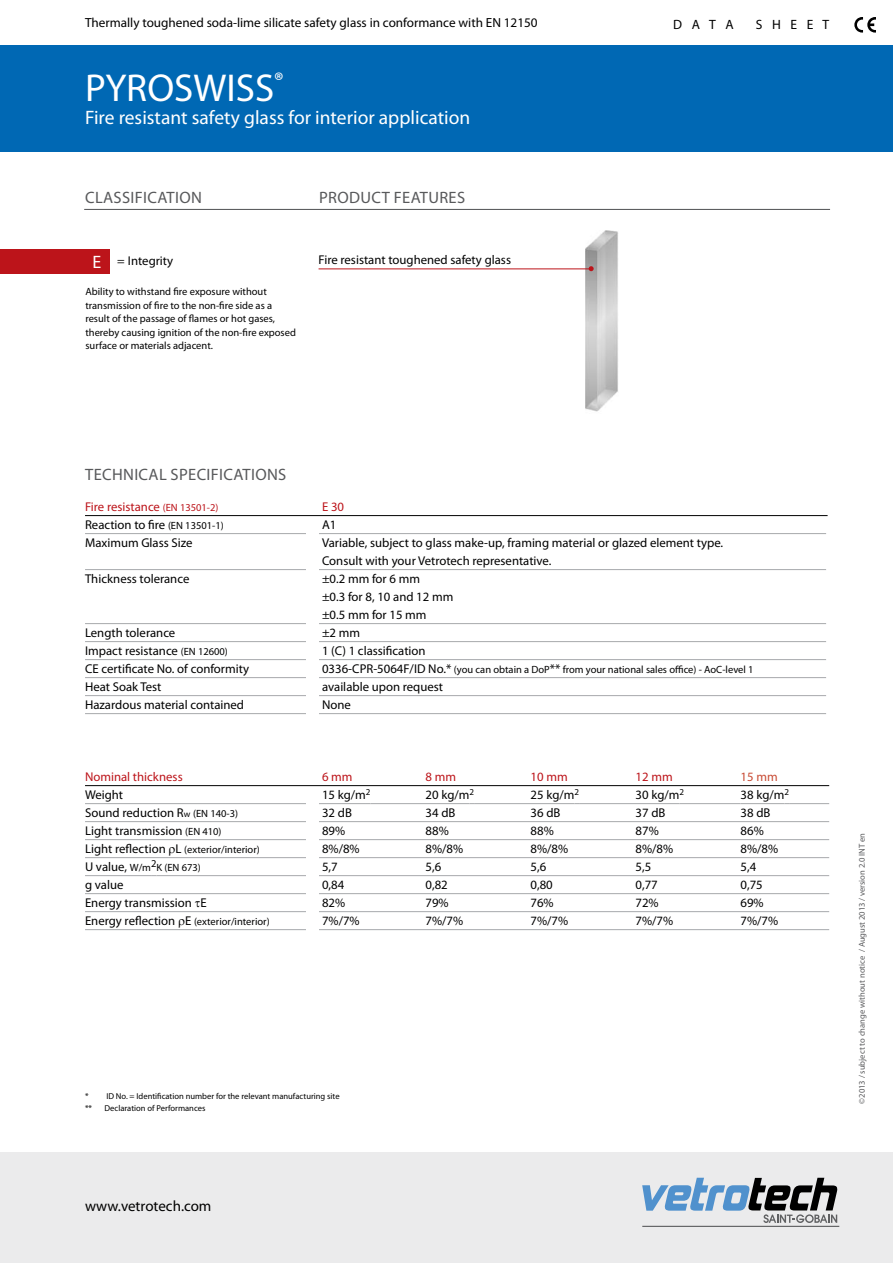
<style>
.page{position:relative;width:893px;height:1263px;background:#fff}
.page>*{position:absolute;margin:0;border:0;box-sizing:border-box;transform-origin:0 0}
.t1{font:39px "Myriad Pro";color:#fff}
.t2{font:19.5px "Myriad Pro";color:#fff}
.t3{font:18px "Myriad Pro";color:#fff}
.t4{font:16.5px "Myriad Pro";letter-spacing:.02em;color:#58595b}
.t5{font:15px "Myriad Pro";color:#000}
.t6{font:13.5px "Myriad Pro";letter-spacing:.71em;color:#000}
.t7{font:13.2px "Myriad Pro";color:#000}
.t8{font:12.75px/18px "Myriad Pro";color:#000}
.t9{font:12.75px "Myriad Pro";color:#bc141a}
.t10{font:12.75px "Myriad Pro";color:#c84b34}
.t11{font:10.5px/13.5px "Myriad Pro";color:#000}
.t12{font:8.55px/12px "Myriad Pro";color:#000}
.t13{font:8.55px "Myriad Pro";color:#5a5b5d}
.s1{font-size:10.5px}
.s2{font-size:12.75px}
.s3{font-size:9px}
</style>
<div class="page">
<hr style="left:84px;top:209px;width:746px;height:1px;background:#58595b">
<div style="left:0;top:46px;width:893px;height:106px;background:#0068b4"></div>
<svg style="left:854px;top:17px;width:22px;height:16px"></svg>
<div style="left:0;top:1153px;width:893px;height:110px;background:#ebebec"></div>
<hr style="left:642px;top:1226px;width:197px;height:1px;background:#5f6062">
<svg style="left:642px;top:1178px;width:195px;height:45px"></svg>
<div style="left:0;top:249px;width:110px;height:24px;background:#bc141a"></div>
<img style="left:586px;top:231px;width:32px;height:181px">
<hr style="left:85px;top:515px;width:743px;height:1px;background:#000">
<hr style="left:85px;top:533px;width:741px;height:1px;background:#a7a9ac">
<hr style="left:85px;top:569px;width:741px;height:1px;background:#a7a9ac">
<hr style="left:85px;top:623px;width:741px;height:1px;background:#a7a9ac">
<hr style="left:85px;top:641px;width:741px;height:1px;background:#a7a9ac">
<hr style="left:85px;top:659px;width:741px;height:1px;background:#a7a9ac">
<hr style="left:85px;top:677px;width:741px;height:1px;background:#a7a9ac">
<hr style="left:85px;top:695px;width:741px;height:1px;background:#a7a9ac">
<hr style="left:85px;top:713px;width:741px;height:1px;background:#a7a9ac">
<hr style="left:85px;top:785px;width:744px;height:1px;background:#000">
<hr style="left:85px;top:803px;width:281px;height:1px;background:#a7a9ac">
<hr style="left:371px;top:803px;width:98px;height:1px;background:#a7a9ac">
<hr style="left:474px;top:803px;width:100px;height:1px;background:#a7a9ac">
<hr style="left:579px;top:803px;width:100px;height:1px;background:#a7a9ac">
<hr style="left:679px;top:803px;width:62px;height:1px;background:#a7a9ac">
<hr style="left:741px;top:803px;width:43px;height:1px;background:#a7a9ac">
<hr style="left:789px;top:803px;width:40px;height:1px;background:#a7a9ac">
<hr style="left:85px;top:821px;width:744px;height:1px;background:#a7a9ac">
<hr style="left:85px;top:839px;width:744px;height:1px;background:#a7a9ac">
<hr style="left:85px;top:857px;width:744px;height:1px;background:#a7a9ac">
<hr style="left:85px;top:875px;width:66px;height:1px;background:#a7a9ac">
<hr style="left:156px;top:875px;width:673px;height:1px;background:#a7a9ac">
<hr style="left:85px;top:893px;width:744px;height:1px;background:#a7a9ac">
<hr style="left:85px;top:911px;width:744px;height:1px;background:#a7a9ac">
<hr style="left:85px;top:929px;width:744px;height:1px;background:#a7a9ac">
<hr style="left:319px;top:269px;width:272px;height:1px;background:#bc141a">
<svg style="left:589px;top:266px;width:5px;height:5px"></svg>
<div style="left:306px;top:523px;width:13px;height:198px;background:#fff"></div>
<div style="left:306px;top:792px;width:13px;height:143px;background:#fff"></div>
<p class="t7" style="left:85px;top:14px;width:454px">Thermally toughened soda-lime silicate safety glass in conformance with EN 12150</p>
<h1 class="t1" style="left:85px;top:64px;width:200px">PYROSWISS<sup>®</sup></h1>
<h2 class="t2" style="left:85px;top:106px;width:387px">Fire resistant safety glass for interior application</h2>
<p class="t4" style="left:85px;top:188px;width:118px">CLASSIFICATION</p>
<p class="t4" style="left:319px;top:188px;width:148px">PRODUCT FEATURES</p>
<p class="t8" style="left:117px;top:251px;width:57px">= Integrity</p>
<p class="t8" style="left:319px;top:251px;width:194px">Fire resistant toughened safety glass</p>
<p class="t11" style="left:85px;top:285px;width:212px">Ability to withstand fire exposure without transmission of fire to the non-fire side as a result of the passage of flames or hot gases, thereby causing ignition of the non-fire exposed surface or materials adjacent.</p>
<h3 class="t3" style="left:92px;top:250px;width:10px">E</h3>
<p class="t6" style="left:673px;top:16px;width:62px">DATA</p>
<p class="t6" style="left:756px;top:16px;width:75px">SHEET</p>
<p class="t4" style="left:85px;top:464px;width:203px">TECHNICAL SPECIFICATIONS</p>
<p class="t9" style="left:85px;top:499px;width:135px">Fire resistance <span class="s1">(EN 13501-2)</span></p>
<p class="t9" style="left:322px;top:499px;width:24px">E 30</p>
<p class="t8" style="left:85px;top:516px;width:140px">Reaction to fire <span class="s1">(EN 13501-1)</span></p>
<p class="t8" style="left:322px;top:516px;width:16px">A1</p>
<p class="t8" style="left:85px;top:534px;width:109px">Maximum Glass Size</p>
<p class="t8" style="left:322px;top:534px;width:403px">Variable, subject to glass make-up, framing material or glazed element type.<br>Consult with your Vetrotech representative.</p>
<p class="t8" style="left:85px;top:570px;width:106px">Thickness tolerance</p>
<p class="t8" style="left:322px;top:570px;width:133px">±0.2 mm for 6 mm<br>±0.3 for 8, 10 and 12 mm ±0.5 mm for 15 mm</p>
<p class="t8" style="left:85px;top:624px;width:92px">Length tolerance</p>
<p class="t8" style="left:322px;top:624px;width:40px">±2 mm</p>
<p class="t8" style="left:85px;top:642px;width:144px">Impact resistance <span class="s1">(EN 12600)</span></p>
<p class="t8" style="left:322px;top:642px;width:105px">1 (C) 1 classification</p>
<p class="t8" style="left:85px;top:660px;width:166px">CE certificate No. of conformity</p>
<p class="t11" style="left:322px;top:663px;width:433px"><span class="s2">0336-CPR-5064F/ID No.*</span> (you can obtain a DoP<span class="s2">**</span> from your national sales office) - AoC-level 1</p>
<p class="t8" style="left:85px;top:678px;width:78px">Heat Soak Test</p>
<p class="t8" style="left:322px;top:678px;width:123px">available upon request</p>
<p class="t8" style="left:85px;top:696px;width:161px">Hazardous material contained</p>
<p class="t8" style="left:322px;top:696px;width:30px">None</p>
<p class="t9" style="left:85px;top:769px;width:99px">Nominal thickness</p>
<p class="t9" style="left:322px;top:769px;width:32px">6 mm</p>
<p class="t9" style="left:426px;top:769px;width:32px">8 mm</p>
<p class="t9" style="left:531px;top:769px;width:39px">10 mm</p>
<p class="t9" style="left:636px;top:769px;width:39px">12 mm</p>
<p class="t10" style="left:741px;top:769px;width:39px">15 mm</p>
<p class="t8" style="left:85px;top:786px;width:40px">Weight</p>
<p class="t8" style="left:322px;top:786px;width:50px">15 kg/m<sup>2</sup></p>
<p class="t8" style="left:426px;top:786px;width:50px">20 kg/m<sup>2</sup></p>
<p class="t8" style="left:531px;top:786px;width:50px">25 kg/m<sup>2</sup></p>
<p class="t8" style="left:636px;top:786px;width:50px">30 kg/m<sup>2</sup></p>
<p class="t8" style="left:741px;top:786px;width:50px">38 kg/m<sup>2</sup></p>
<p class="t8" style="left:85px;top:804px;width:155px">Sound reduction R<span class="s3">w</span> <span class="s1">(EN 140-3)</span></p>
<p class="t8" style="left:322px;top:804px;width:31px">32 dB</p>
<p class="t8" style="left:426px;top:804px;width:31px">34 dB</p>
<p class="t8" style="left:531px;top:804px;width:31px">36 dB</p>
<p class="t8" style="left:636px;top:804px;width:31px">37 dB</p>
<p class="t8" style="left:741px;top:804px;width:31px">38 dB</p>
<p class="t8" style="left:85px;top:822px;width:138px">Light transmission <span class="s1">(EN 410)</span></p>
<p class="t8" style="left:322px;top:822px;width:25px">89%</p>
<p class="t8" style="left:426px;top:822px;width:25px">88%</p>
<p class="t8" style="left:531px;top:822px;width:25px">88%</p>
<p class="t8" style="left:636px;top:822px;width:25px">87%</p>
<p class="t8" style="left:741px;top:822px;width:25px">86%</p>
<p class="t11" style="left:85px;top:843px;width:176px"><span class="s2">Light reflection L</span> (exterior/interior)</p>
<p class="t8" style="left:322px;top:840px;width:39px">8%/8%</p>
<p class="t8" style="left:426px;top:840px;width:39px">8%/8%</p>
<p class="t8" style="left:531px;top:840px;width:39px">8%/8%</p>
<p class="t8" style="left:636px;top:840px;width:39px">8%/8%</p>
<p class="t8" style="left:741px;top:840px;width:39px">8%/8%</p>
<p class="t11" style="left:85px;top:861px;width:117px"><span class="s2">U value,</span> W/m2K (EN 673)</p>
<p class="t8" style="left:322px;top:858px;width:17px">5,7</p>
<p class="t8" style="left:426px;top:858px;width:17px">5,6</p>
<p class="t8" style="left:531px;top:858px;width:17px">5,6</p>
<p class="t8" style="left:636px;top:858px;width:17px">5,5</p>
<p class="t8" style="left:741px;top:858px;width:17px">5,4</p>
<p class="t8" style="left:85px;top:876px;width:40px">g value</p>
<p class="t8" style="left:322px;top:876px;width:24px">0,84</p>
<p class="t8" style="left:426px;top:876px;width:24px">0,82</p>
<p class="t8" style="left:531px;top:876px;width:24px">0,80</p>
<p class="t8" style="left:636px;top:876px;width:24px">0,77</p>
<p class="t8" style="left:741px;top:876px;width:24px">0,75</p>
<p class="t8" style="left:85px;top:894px;width:123px">Energy transmission ▼E</p>
<p class="t8" style="left:322px;top:894px;width:25px">82%</p>
<p class="t8" style="left:426px;top:894px;width:25px">79%</p>
<p class="t8" style="left:531px;top:894px;width:25px">76%</p>
<p class="t8" style="left:636px;top:894px;width:25px">72%</p>
<p class="t8" style="left:741px;top:894px;width:25px">69%</p>
<p class="t11" style="left:85px;top:915px;width:186px"><span class="s2">Energy reflection E</span> (exterior/interior)</p>
<p class="t8" style="left:322px;top:912px;width:39px">7%/7%</p>
<p class="t8" style="left:426px;top:912px;width:39px">7%/7%</p>
<p class="t8" style="left:531px;top:912px;width:39px">7%/7%</p>
<p class="t8" style="left:636px;top:912px;width:39px">7%/7%</p>
<p class="t8" style="left:741px;top:912px;width:39px">7%/7%</p>
<p class="t12" style="left:85px;top:1090px;width:256px">* ID No. = Identification number for the relevant manufacturing site **</p>
<p class="t12" style="left:105px;top:1102px;width:102px">Declaration of Performances</p>
<p class="t5" style="left:85px;top:1196px;width:128px">www.vetrotech.com</p>
<p class="t13" style="left:857px;top:1103px;width:272px;rotate:-90deg">©2013 / subject to change without notice / August 2013 / version 2.0 INT en</p>
</div>
